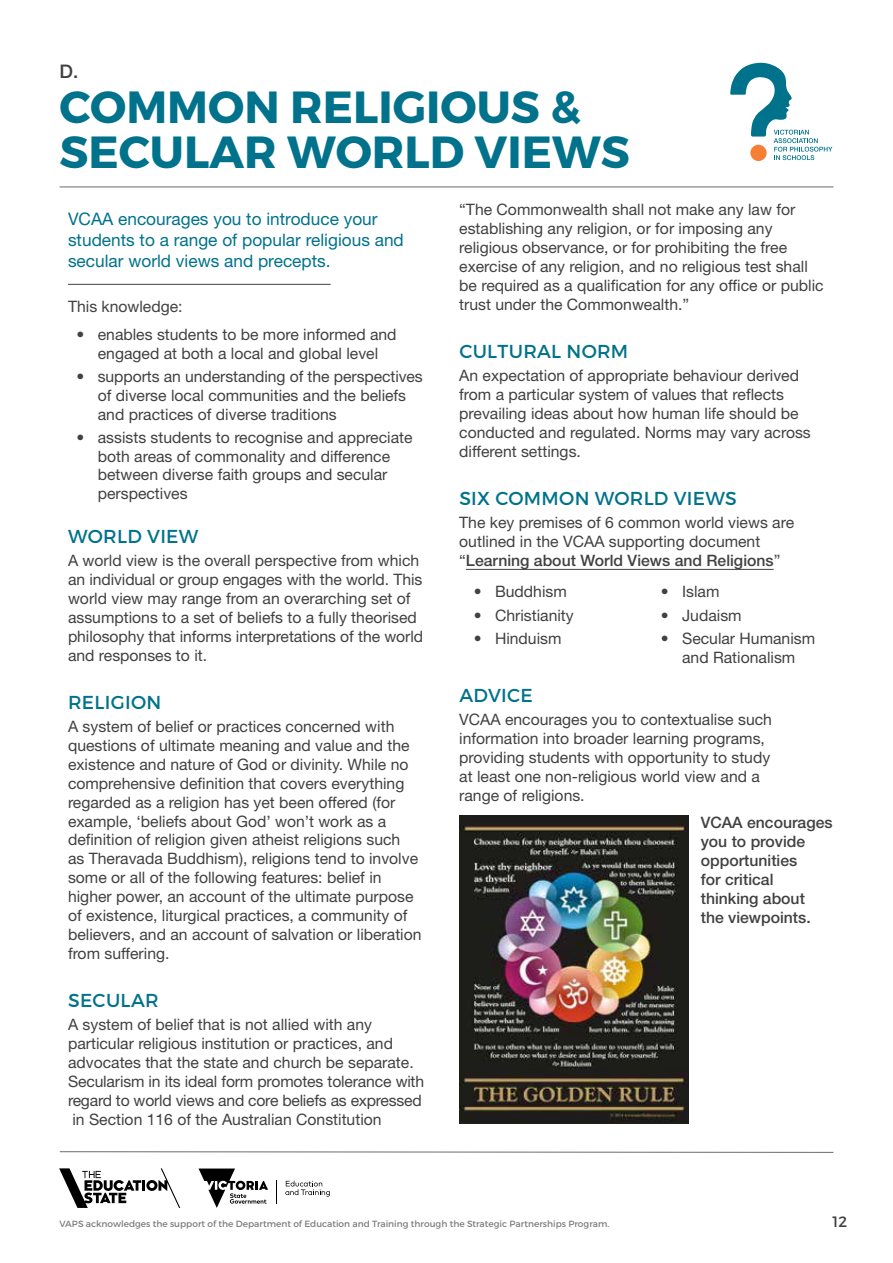
<style>
.page{position:relative;width:893px;height:1263px;background:#fff}
.page>*{position:absolute;margin:0;border:0;box-sizing:border-box;transform-origin:0 0}
.t1{font:700 45px/45px "Montserrat";color:#00728b}
.t2{font:18.75px "Montserrat";letter-spacing:.015em;color:#00728b}
.t3{font:500 18.75px "Helvetica Neue LT Std";color:#414042}
.t4{font:17.25px/21px "Helvetica Neue LT Std";color:#00728b}
.t5{font:15.75px/18.9px "Helvetica Neue LT Std";color:#414042}
.t6{font:500 15.75px/18.9px "Helvetica Neue LT Std";color:#414042}
.t7{font:15px "Montserrat";color:#414042}
.t8{font:9px "Montserrat";color:#7b7c7f}
.s1{font-weight:500}
</style>
<div class="page">
<svg style="left:59px;top:1151px;width:775px;height:2px;background:#b4b4b6"></svg>
<svg style="left:276px;top:1180px;width:1px;height:24px"></svg>
<svg style="left:199px;top:1168px;width:69px;height:40px"></svg>
<svg style="left:285px;top:1181px;width:45px;height:16px"></svg>
<svg style="left:59px;top:1168px;width:121px;height:40px"></svg>
<svg style="left:730px;top:62px;width:102px;height:98px"></svg>
<hr style="left:60px;top:186px;width:773px;height:1px;background:#7b7c7f">
<hr style="left:68px;top:284px;width:263px;height:1px;background:#414042">
<hr style="left:466px;top:569px;width:308px;height:1px;background:#414042">
<img style="left:459px;top:816px;width:229px;height:308px">
<p class="t3" style="left:60px;top:60px;width:20px">D.</p>
<h1 class="t1" style="left:60px;top:85px;width:572px">COMMON RELIGIOUS &amp;<br>SECULAR WORLD VIEWS</h1>
<p class="t5" style="left:459px;top:200px;width:366px">“The Commonwealth shall not make any law for establishing any religion, or for imposing any religious observance, or for prohibiting the free exercise of any religion, and no religious test shall be required as a qualification for any office or public trust under the Commonwealth.”</p>
<p class="t2" style="left:459px;top:340px;width:170px">CULTURAL NORM</p>
<p class="t5" style="left:459px;top:366px;width:353px">An expectation of appropriate behaviour derived from a particular system of values that reflects prevailing ideas about how human life should be conducted and regulated. Norms may vary across different settings.</p>
<p class="t2" style="left:459px;top:486px;width:279px">SIX COMMON WORLD VIEWS</p>
<p class="t5" style="left:459px;top:513px;width:336px">The key premises of 6 common world views are outlined in the VCAA supporting document “<span class="s1">Learning about World Views and Religions</span>”</p>
<p class="t5" style="left:474px;top:582px;width:95px">• Buddhism</p>
<p class="t5" style="left:474px;top:605px;width:102px">• Christianity</p>
<p class="t5" style="left:474px;top:628px;width:89px">• Hinduism</p>
<p class="t4" style="left:68px;top:208px;width:337px">VCAA encourages you to introduce your students to a range of popular religious and secular world views and precepts.</p>
<p class="t5" style="left:68px;top:297px;width:116px">This knowledge:</p>
<p class="t5" style="left:77px;top:324px;width:322px;text-align:center">• enables students to be more informed and engaged at both a local and global level</p>
<p class="t5" style="left:98px;top:366px;width:327px;text-indent:-21px">• supports an understanding of the perspectives of diverse local communities and the beliefs and practices of diverse traditions</p>
<p class="t5" style="left:98px;top:427px;width:316px;text-indent:-21px">• assists students to recognise and appreciate both areas of commonality and difference between diverse faith groups and secular perspectives</p>
<p class="t2" style="left:68px;top:525px;width:132px">WORLD VIEW</p>
<p class="t5" style="left:68px;top:551px;width:357px">A world view is the overall perspective from which an individual or group engages with the world. This world view may range from an overarching set of assumptions to a set of beliefs to a fully theorised philosophy that informs interpretations of the world and responses to it.</p>
<p class="t2" style="left:68px;top:691px;width:95px">RELIGION</p>
<p class="t5" style="left:68px;top:717px;width:355px">A system of belief or practices concerned with questions of ultimate meaning and value and the existence and nature of God or divinity. While no comprehensive definition that covers everything regarded as a religion has yet been offered (for example, ‘beliefs about God’ won’t work as a definition of religion given atheist religions such<br>as Theravada Buddhism), religions tend to involve some or all of the following features: belief in higher power, an account of the ultimate purpose of existence, liturgical practices, a community of believers, and an account of salvation or liberation from suffering.</p>
<p class="t2" style="left:68px;top:989px;width:92px">SECULAR</p>
<p class="t5" style="left:68px;top:1015px;width:358px">A system of belief that is not allied with any particular religious institution or practices, and advocates that the state and church be separate.<br>Secularism in its ideal form promotes tolerance with regard to world views and core beliefs as expressed in Section 116 of the Australian Constitution</p>
<p class="t5" style="left:661px;top:582px;width:60px">• Islam</p>
<p class="t5" style="left:661px;top:605px;width:82px">• Judaism</p>
<p class="t5" style="left:661px;top:628px;width:156px;text-align:center">• Secular Humanism and Rationalism</p>
<p class="t2" style="left:459px;top:684px;width:75px">ADVICE</p>
<p class="t5" style="left:459px;top:710px;width:314px">VCAA encourages you to contextualise such information into broader learning programs, providing students with opportunity to study at least one non-religious world view and a range of religions.</p>
<p class="t6" style="left:701px;top:813px;width:133px">VCAA encourages you to provide opportunities<br>for critical thinking about<br>the viewpoints.</p>
<p class="t8" style="left:60px;top:1218px;width:551px">VAPS acknowledges the support of the Department of Education and Training through the Strategic Partnerships Program.</p>
<p class="t7" style="left:833px;top:1212px;width:16px">12</p>
</div>
